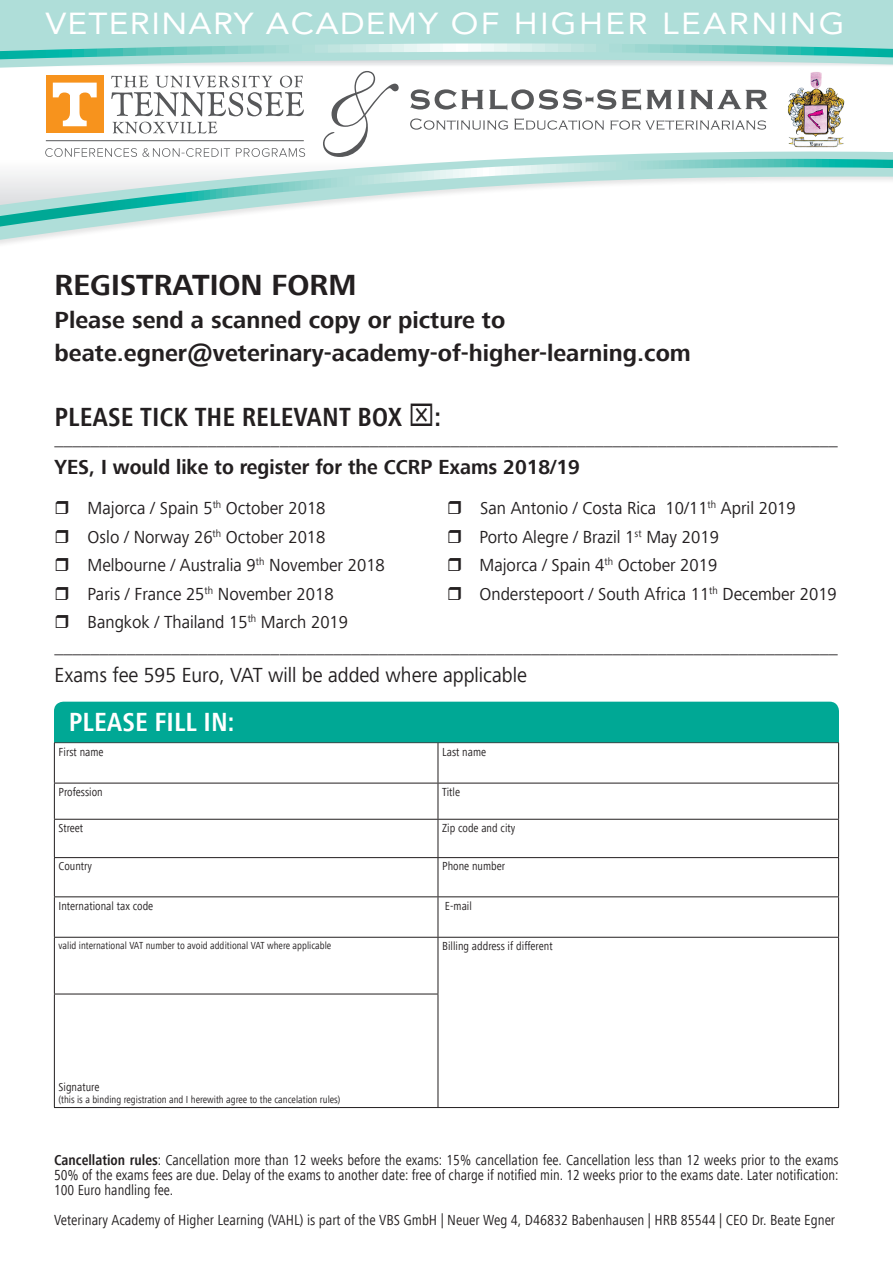
<style>
.page{position:relative;width:893px;height:1263px;background:#fff}
.page>*{position:absolute;margin:0;border:0;box-sizing:border-box;transform-origin:0 0}
.t1{font:30.15px "Avenir";letter-spacing:.04em;color:#fff;scale:1.1 1}
.t2{font:700 30px "Frutiger Next Com";color:#231f20}
.t3{font:700 condensed 27px "Frutiger Next Com";color:#231f20}
.t4{font:700 condensed 27px "Frutiger Next Com";color:#fff}
.t5{font:700 24px/33px "Frutiger Next Com";color:#231f20}
.t6{font:700 21px "Frutiger Next Com";color:#231f20;scale:.95 1}
.t7{font:21px "Frutiger Next Com";color:#231f20;scale:.95 1}
.t8{font:18px/28.5px "Frutiger Next Com";color:#231f20;scale:.95 1}
.t9{font:condensed 18px "Frutiger Next Com";color:#231f20}
.t10{font:condensed 15px/15px "Frutiger Next Com";color:#231f20;text-align:justify}
.t11{font:condensed 12px "Frutiger Next Com";color:#231f20}
.t12{font:condensed 10.5px "Frutiger Next Com";color:#231f20}
.s1{font-weight:700}
</style>
<div class="page">
<svg style="left:0;top:0;width:893px;height:244px;fill:#afded9"></svg>
<svg style="left:0;top:60px;width:893px;height:99px"></svg>
<svg style="left:0;top:159px;width:893px;height:68px"></svg>
<svg style="left:0;top:43px;width:893px;height:16px;background:#95d8d1"></svg>
<img style="left:787px;top:71px;width:57px;height:76px">
<svg style="left:410px;top:89px;width:73px;height:21px"></svg>
<svg style="left:489px;top:89px;width:127px;height:21px"></svg>
<svg style="left:622px;top:89px;width:50px;height:21px"></svg>
<svg style="left:678px;top:90px;width:6px;height:19px"></svg>
<svg style="left:690px;top:90px;width:77px;height:19px"></svg>
<svg style="left:410px;top:118px;width:98px;height:12px"></svg>
<svg style="left:514px;top:118px;width:90px;height:12px"></svg>
<svg style="left:610px;top:120px;width:156px;height:10px"></svg>
<svg style="left:323px;top:71px;width:76px;height:86px"></svg>
<svg style="left:113px;top:122px;width:104px;height:12px"></svg>
<svg style="left:45px;top:148px;width:260px;height:9px"></svg>
<svg style="left:111px;top:76px;width:193px;height:40px"></svg>
<div style="left:46px;top:76px;width:57px;height:57px;background:#f7931d"></div>
<svg style="left:53px;top:83px;width:44px;height:43px"></svg>
<hr style="left:46px;top:140px;width:258px;height:1px;background:#57585a">
<hr style="left:54px;top:743px;width:1px;height:40px;background:#231f20">
<hr style="left:54px;top:742px;width:384px;height:1px;background:#231f20">
<hr style="left:438px;top:743px;width:1px;height:40px;background:#231f20">
<hr style="left:838px;top:743px;width:1px;height:40px;background:#231f20">
<hr style="left:438px;top:742px;width:401px;height:1px;background:#231f20">
<hr style="left:54px;top:783px;width:1px;height:36px;background:#231f20">
<hr style="left:54px;top:820px;width:1px;height:37px;background:#231f20">
<hr style="left:54px;top:783px;width:384px;height:1px;background:#231f20">
<hr style="left:438px;top:783px;width:1px;height:36px;background:#231f20">
<hr style="left:438px;top:820px;width:1px;height:37px;background:#231f20">
<hr style="left:838px;top:783px;width:1px;height:36px;background:#231f20">
<hr style="left:838px;top:820px;width:1px;height:37px;background:#231f20">
<hr style="left:438px;top:783px;width:401px;height:1px;background:#231f20">
<hr style="left:54px;top:858px;width:1px;height:38px;background:#231f20">
<hr style="left:54px;top:819px;width:384px;height:1px;background:#231f20">
<hr style="left:54px;top:857px;width:384px;height:1px;background:#231f20">
<hr style="left:438px;top:858px;width:1px;height:38px;background:#231f20">
<hr style="left:838px;top:858px;width:1px;height:38px;background:#231f20">
<hr style="left:438px;top:819px;width:401px;height:1px;background:#231f20">
<hr style="left:438px;top:857px;width:401px;height:1px;background:#231f20">
<hr style="left:54px;top:897px;width:1px;height:40px;background:#231f20">
<hr style="left:54px;top:938px;width:1px;height:56px;background:#231f20">
<hr style="left:54px;top:994px;width:1px;height:113px;background:#231f20">
<hr style="left:54px;top:896px;width:384px;height:1px;background:#231f20">
<hr style="left:54px;top:937px;width:384px;height:1px;background:#231f20">
<hr style="left:54px;top:994px;width:384px;height:1px;background:#231f20">
<hr style="left:54px;top:1107px;width:384px;height:1px;background:#231f20">
<hr style="left:438px;top:897px;width:1px;height:40px;background:#231f20">
<hr style="left:438px;top:938px;width:1px;height:56px;background:#231f20">
<hr style="left:438px;top:994px;width:1px;height:113px;background:#231f20">
<hr style="left:838px;top:897px;width:1px;height:40px;background:#231f20">
<hr style="left:838px;top:938px;width:1px;height:56px;background:#231f20">
<hr style="left:838px;top:994px;width:1px;height:113px;background:#231f20">
<hr style="left:438px;top:896px;width:401px;height:1px;background:#231f20">
<hr style="left:438px;top:937px;width:401px;height:1px;background:#231f20">
<hr style="left:438px;top:1107px;width:401px;height:1px;background:#231f20">
<div style="left:54px;top:702px;width:785px;height:40px;background:#00a895"></div>
<h1 class="t1" style="left:46px;top:6px;width:727px">VETERINARY ACADEMY OF HIGHER LEARNING</h1>
<h2 class="t2" style="left:55px;top:268px;width:303px">Registration Form</h2>
<h3 class="t5" style="left:55px;top:304px;width:638px">Please send a scanned copy or picture to beate.egner@veterinary-academy-of-higher-learning.com</h3>
<h3 class="t3" style="left:55px;top:401px;width:388px">PLEASE TICK THE RELEVANT BOX :</h3>
<p class="t9" style="left:55px;top:429px;width:785px">_______________________________________________________________________________________</p>
<h3 class="t6" style="left:55px;top:455px;width:554px">Yes, I would like to register for the CCRP Exams 2018/19</h3>
<p class="t8" style="left:88px;top:494px;width:314px">Majorca / Spain 5<sup>th</sup> October 2018<br>Oslo / Norway 26<sup>th</sup> October 2018<br>Melbourne / Australia 9<sup>th</sup> November 2018<br>Paris / France 25<sup>th</sup> November 2018<br>Bangkok / Thailand 15<sup>th</sup> March 2019</p>
<p class="t8" style="left:479px;top:494px;width:378px">San Antonio / Costa Rica 10/11<sup>th</sup> April 2019<br>Porto Alegre / Brazil 1<sup>st</sup> May 2019<br>Majorca / Spain 4<sup>th</sup> October 2019<br>Onderstepoort / South Africa 11<sup>th</sup> December 2019</p>
<p class="t9" style="left:55px;top:637px;width:785px">_______________________________________________________________________________________</p>
<h3 class="t7" style="left:55px;top:663px;width:499px">Exams fee 595 Euro, VAT will be added where applicable</h3>
<h3 class="t4" style="left:69px;top:706px;width:167px">PLEASE FILL IN:</h3>
<p class="t11" style="left:59px;top:745px;width:47px">First name</p>
<p class="t11" style="left:442px;top:745px;width:46px">Last name</p>
<p class="t11" style="left:59px;top:785px;width:46px">Profession</p>
<p class="t11" style="left:442px;top:785px;width:19px">Title</p>
<p class="t11" style="left:59px;top:821px;width:26px">Street</p>
<p class="t11" style="left:442px;top:821px;width:75px">Zip code and city</p>
<p class="t11" style="left:59px;top:859px;width:35px">Country</p>
<p class="t11" style="left:442px;top:859px;width:64px">Phone number</p>
<p class="t11" style="left:59px;top:899px;width:96px">International tax code</p>
<p class="t11" style="left:445px;top:899px;width:28px">E-mail</p>
<p class="t12" style="left:59px;top:939px;width:274px">valid international VAT number to avoid additional VAT where applicable</p>
<p class="t11" style="left:442px;top:939px;width:112px">Billing address if different</p>
<p class="t11" style="left:59px;top:1080px;width:42px">Signature</p>
<p class="t12" style="left:59px;top:1094px;width:283px">(this is a binding registration and I herewith agree to the cancelation rules)</p>
<p class="t10" style="left:54px;top:1152px;width:786px"><span class="s1">CANCELLATION RULES</span>: Cancellation more than 12 weeks before the exams: 15% cancellation fee. Cancellation less than 12 weeks prior to the exams 50% of the exams fees are due. Delay of the exams to another date: free of charge if notified min. 12 weeks prior to the exams date. Later notification:<br>100 Euro handling fee.</p>
<p class="t10" style="left:54px;top:1212px;width:783px">Veterinary Academy of Higher Learning (VAHL) is part of the VBS GmbH | Neuer Weg 4, D46832 Babenhausen | HRB 85544 | CEO Dr. Beate Egner</p>
</div>
